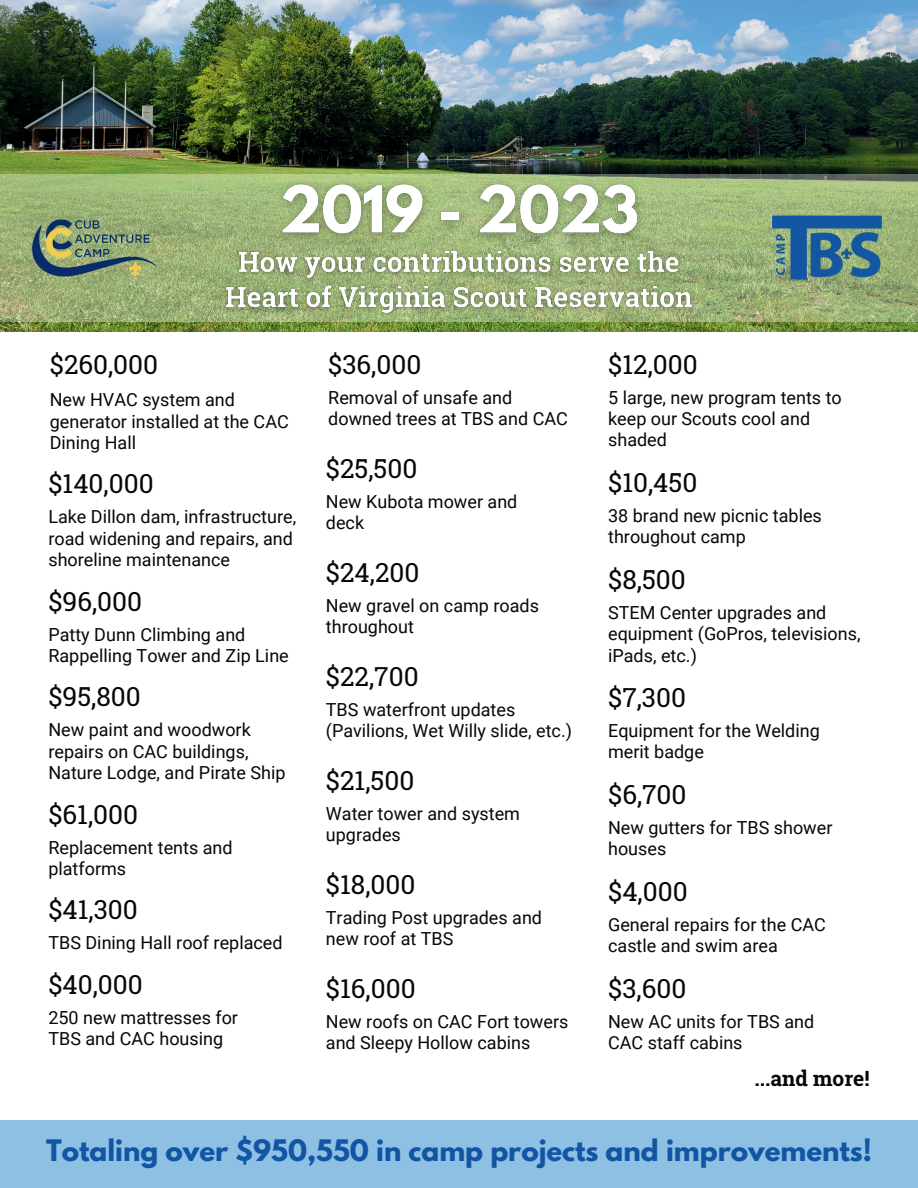
<style>
.page{position:relative;width:918px;height:1188px;background:#fff}
.page>*{position:absolute;margin:0;border:0;box-sizing:border-box;transform-origin:0 0}
.t1{font:26.25px "Roboto Slab";color:#080704}
.t2{font:700 26.25px "League Spartan";color:#1155a4}
.t3{font:700 21px "Roboto Slab";color:#080704}
.t4{font:18px/21.3px "Roboto";color:#080704}
</style>
<div class="page">
<img style="left:0;top:0;width:918px;height:332px">
<svg style="left:0;top:174px;width:918px;height:148px"></svg>
<div style="left:0;top:1120px;width:918px;height:68px;background:#8ec0e3"></div>
<img style="left:29px;top:216px;width:129px;height:64px">
<img style="left:767px;top:216px;width:122px;height:64px">
<img style="left:266px;top:170px;width:387px;height:73px">
<img style="left:219px;top:243px;width:483px;height:78px">
<h1 class="t1" style="left:50px;top:346px;width:110px">$260,000</h1>
<p class="t4" style="left:50px;top:389px;width:240px">New HVAC system and generator installed at the CAC<br>Dining Hall</p>
<h1 class="t1" style="left:48px;top:466px;width:107px">$140,000</h1>
<p class="t4" style="left:48px;top:506px;width:249px">Lake Dillon dam, infrastructure, road widening and repairs, and shoreline maintenance</p>
<h1 class="t1" style="left:48px;top:583px;width:95px">$96,000</h1>
<p class="t4" style="left:48px;top:623px;width:242px">Patty Dunn Climbing and<br>Rappelling Tower and Zip Line</p>
<h1 class="t1" style="left:48px;top:679px;width:94px">$95,800</h1>
<p class="t4" style="left:48px;top:719px;width:239px">New paint and woodwork repairs on CAC buildings,<br>Nature Lodge, and Pirate Ship</p>
<h1 class="t1" style="left:48px;top:796px;width:91px">$61,000</h1>
<p class="t4" style="left:48px;top:836px;width:186px">Replacement tents and platforms</p>
<h1 class="t1" style="left:48px;top:892px;width:91px">$41,300</h1>
<p class="t4" style="left:48px;top:932px;width:236px">TBS Dining Hall roof replaced</p>
<h1 class="t1" style="left:48px;top:966px;width:96px">$40,000</h1>
<p class="t4" style="left:48px;top:1006px;width:191px">250 new mattresses for<br>TBS and CAC housing</p>
<h1 class="t1" style="left:328px;top:346px;width:95px">$36,000</h1>
<p class="t4" style="left:328px;top:386px;width:241px">Removal of unsafe and downed trees at TBS and CAC</p>
<h1 class="t1" style="left:326px;top:450px;width:93px">$25,500</h1>
<p class="t4" style="left:326px;top:490px;width:193px">New Kubota mower and deck</p>
<h1 class="t1" style="left:326px;top:554px;width:95px">$24,200</h1>
<p class="t4" style="left:326px;top:594px;width:215px">New gravel on camp roads throughout</p>
<h1 class="t1" style="left:326px;top:658px;width:94px">$22,700</h1>
<p class="t4" style="left:326px;top:698px;width:248px">TBS waterfront updates (Pavilions, Wet Willy slide, etc.)</p>
<h1 class="t1" style="left:326px;top:762px;width:90px">$21,500</h1>
<p class="t4" style="left:326px;top:802px;width:196px">Water tower and system upgrades</p>
<h1 class="t1" style="left:326px;top:866px;width:91px">$18,000</h1>
<p class="t4" style="left:326px;top:906px;width:218px">Trading Post upgrades and new roof at TBS</p>
<h1 class="t1" style="left:326px;top:970px;width:91px">$16,000</h1>
<p class="t4" style="left:326px;top:1010px;width:244px">New roofs on CAC Fort towers and Sleepy Hollow cabins</p>
<h1 class="t1" style="left:608px;top:346px;width:91px">$12,000</h1>
<p class="t4" style="left:608px;top:386px;width:235px">5 large, new program tents to keep our Scouts cool and shaded</p>
<h1 class="t1" style="left:608px;top:464px;width:91px">$10,450</h1>
<p class="t4" style="left:608px;top:504px;width:215px">38 brand new picnic tables throughout camp</p>
<h1 class="t1" style="left:608px;top:561px;width:79px">$8,500</h1>
<p class="t4" style="left:608px;top:601px;width:254px">STEM Center upgrades and equipment (GoPros, televisions, iPads, etc.)</p>
<h1 class="t1" style="left:608px;top:680px;width:79px">$7,300</h1>
<p class="t4" style="left:608px;top:719px;width:213px">Equipment for the Welding merit badge</p>
<h1 class="t1" style="left:608px;top:776px;width:80px">$6,700</h1>
<p class="t4" style="left:608px;top:816px;width:226px">New gutters for TBS shower houses</p>
<h1 class="t1" style="left:608px;top:873px;width:81px">$4,000</h1>
<p class="t4" style="left:608px;top:913px;width:219px">General repairs for the CAC castle and swim area</p>
<h1 class="t1" style="left:608px;top:970px;width:80px">$3,600</h1>
<p class="t4" style="left:608px;top:1010px;width:208px">New AC units for TBS and<br>CAC staff cabins</p>
<p class="t3" style="left:755px;top:1064px;width:116px">...and more!</p>
<h1 class="t2" style="left:46px;top:1130px;width:827px">Totaling over $950,550 in camp projects and improvements!</h1>
</div>
